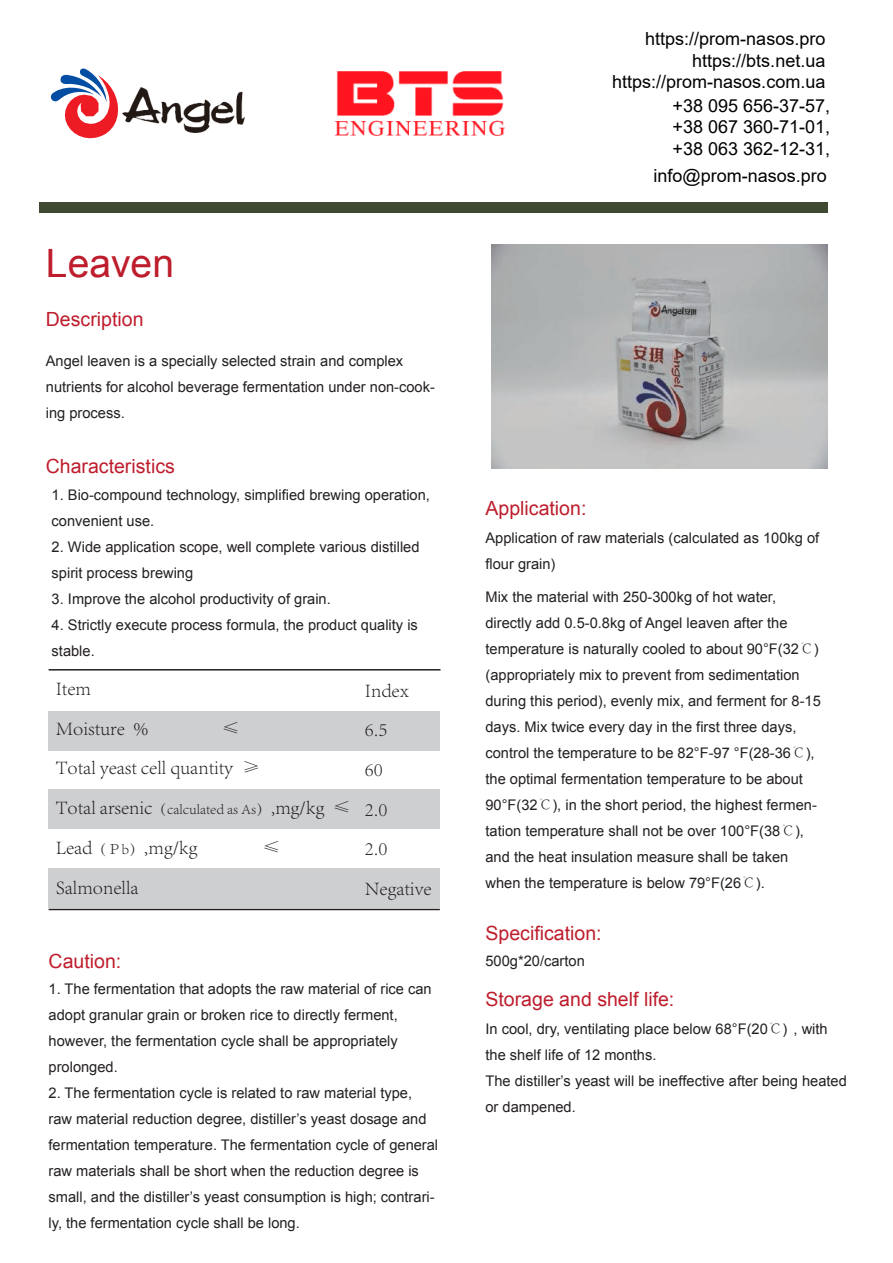
<style>
.page{position:relative;width:893px;height:1263px;background:#fff}
.page>*{position:absolute;margin:0;border:0;box-sizing:border-box;transform-origin:0 0}
.t1{font:39px "Arial";color:#be1d2c}
.t2{font:300 19.5px/39.8px "Adobe Song Std";color:#231f20}
.t3{font:19.5px "Arial";color:#be1d2c}
.t4{font:18px/21.6px "Arial";color:#000;text-align:right}
.t5{font:14.7px/26.1px "Arial";color:#231f20}
.s1{font-size:14.7px}
.s2{font-family:"Adobe Song Std";font-weight:300}
</style>
<div class="page">
<img style="left:491px;top:244px;width:337px;height:225px">
<hr style="left:49px;top:909px;width:391px;height:1px;background:#231f20">
<div style="left:48px;top:868px;width:392px;height:40px;background:#cecfd1"></div>
<div style="left:48px;top:711px;width:392px;height:40px;background:#cecfd1"></div>
<div style="left:48px;top:789px;width:392px;height:40px;background:#cecfd1"></div>
<hr style="left:49px;top:669px;width:392px;height:1px;background:#231f20">
<div style="left:39px;top:203px;width:788px;height:10px;background:#3f4932"></div>
<svg style="left:51px;top:68px;width:67px;height:70px"></svg>
<img style="left:122px;top:87px;width:122px;height:45px">
<img style="left:334px;top:71px;width:171px;height:65px">
<h1 class="t1" style="left:46px;top:238px;width:130px">Leaven</h1>
<h2 class="t3" style="left:46px;top:307px;width:99px">Description</h2>
<p class="t5" style="left:46px;top:348px;width:391px">Angel leaven is a specially selected strain and complex nutrients for alcohol beverage fermentation under non-cook&shy;ing process.</p>
<h2 class="t3" style="left:46px;top:454px;width:131px">Characteristics</h2>
<p class="t5" style="left:52px;top:482px;width:380px">1. Bio-compound technology, simplified brewing operation, convenient use.</p>
<p class="t5" style="left:52px;top:534px;width:369px">2. Wide application scope, well complete various distilled spirit process brewing</p>
<p class="t5" style="left:52px;top:586px;width:281px">3. Improve the alcohol productivity of grain.</p>
<p class="t5" style="left:52px;top:612px;width:368px">4. Strictly execute process formula, the product quality is stable.</p>
<h2 class="t2" style="left:56px;top:669px;width:94px">Item<br>Moisture %</h2>
<h2 class="t2" style="left:365px;top:670px;width:68px">Index<br>6.5<br>60<br>2.0<br>2.0<br>Negative</h2>
<h2 class="t2" style="left:56px;top:708px;width:298px;text-indent:166px">≤<br>Total yeast cell quantity ≥<br>Total arsenic<span class="s1">（calculated as As）</span>,mg/kg ≤<br>Lead<span class="s1">（Ｐb）</span>,mg/kg</h2>
<h2 class="t2" style="left:262px;top:827px;width:21px">≤</h2>
<h2 class="t2" style="left:56px;top:867px;width:84px">Salmonella</h2>
<h2 class="t3" style="left:49px;top:948px;width:74px">Caution:</h2>
<p class="t5" style="left:49px;top:976px;width:385px">1. The fermentation that adopts the raw material of rice can adopt granular grain or broken rice to directly ferment, however, the fermentation cycle shall be appropriately prolonged.</p>
<p class="t5" style="left:49px;top:1080px;width:391px">2. The fermentation cycle is related to raw material type, raw material reduction degree, distiller’s yeast dosage and fermentation temperature. The fermentation cycle of general raw materials shall be short when the reduction degree is small, and the distiller’s yeast consumption is high; contrari&shy;ly, the fermentation cycle shall be long.</p>
<p class="t4" style="left:612px;top:28px;width:215px">https://prom-nasos.pro https://bts.net.ua https://prom-nasos.com.ua</p>
<p class="t4" style="left:673px;top:95px;width:159px;text-align:justify">+38 095 656-37-57, +38 067 360-71-01, +38 063 362-12-31,</p>
<p class="t4" style="left:653px;top:165px;width:175px">info@prom-nasos.pro</p>
<h2 class="t3" style="left:485px;top:495px;width:102px">Application:</h2>
<p class="t5" style="left:485px;top:525px;width:335px">Application of raw materials (calculated as 100kg of flour grain)</p>
<p class="t5" style="left:485px;top:584px;width:337px">Mix the material with 250-300kg of hot water, directly add 0.5-0.8kg of Angel leaven after the temperature is naturally cooled to about 90°F(32<span class="s2">℃</span>) (appropriately mix to prevent from sedimentation during this period), evenly mix, and ferment for 8-15 days. Mix twice every day in the first three days, control the temperature to be 82°F-97 °F(28-36<span class="s2">℃</span>), the optimal fermentation temperature to be about 90°F(32<span class="s2">℃</span>), in the short period, the highest fermen&shy;tation temperature shall not be over 100°F(38<span class="s2">℃</span>), and the heat insulation measure shall be taken when the temperature is below 79°F(26<span class="s2">℃</span>).</p>
<h2 class="t3" style="left:485px;top:920px;width:118px">Specification:</h2>
<p class="t5" style="left:485px;top:947px;width:101px">500g*20/carton</p>
<h2 class="t3" style="left:485px;top:986px;width:190px">Storage and shelf life:</h2>
<p class="t5" style="left:485px;top:1015px;width:363px">In cool, dry, ventilating place below 68°F(20<span class="s2">℃</span>) , with the shelf life of 12 months.<br>The distiller’s yeast will be ineffective after being heated or dampened.</p>
</div>
